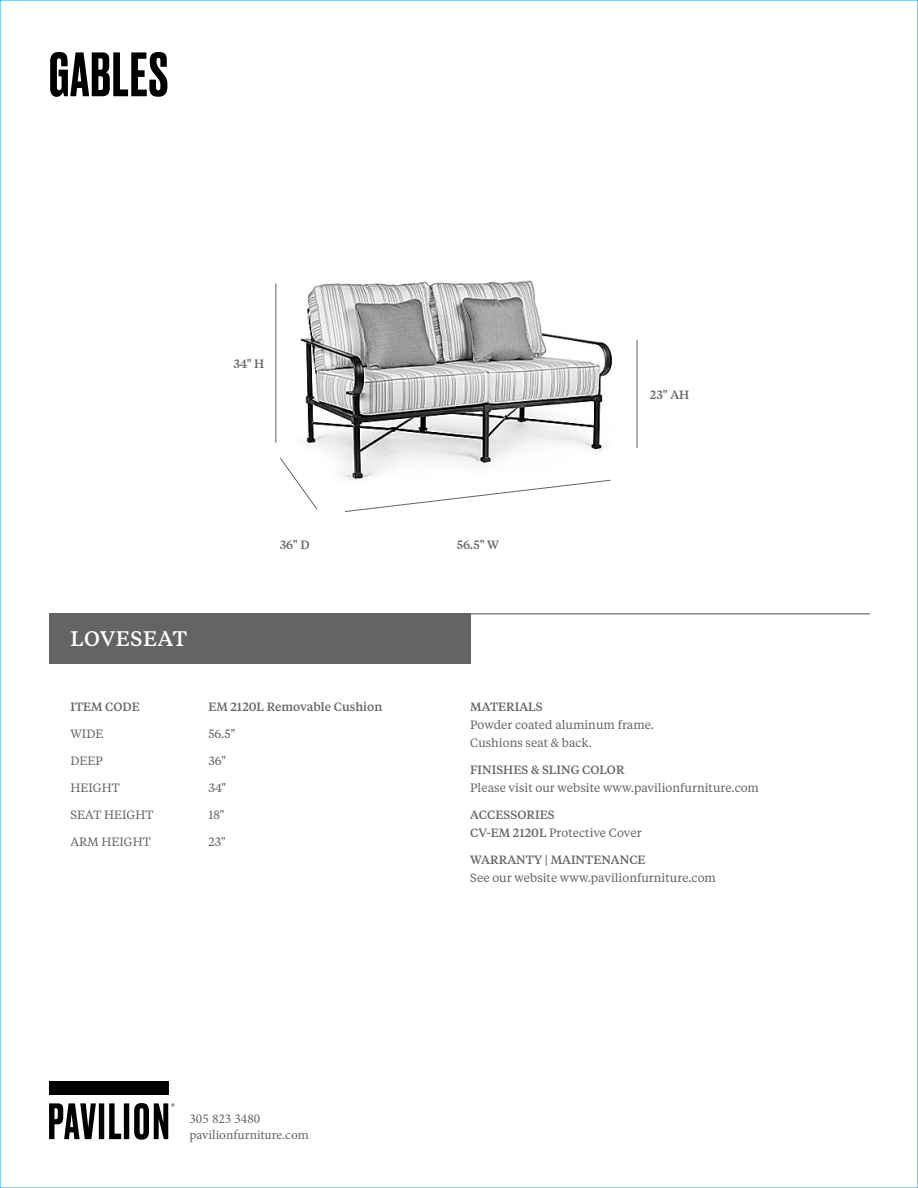
<style>
.page{position:relative;width:918px;height:1188px;background:#fff}
.page>*{position:absolute;margin:0;border:0;box-sizing:border-box;transform-origin:0 0}
.t1{font:500 58.95px "Druk";letter-spacing:.025em;color:#000}
.t2{font:500 21px "Tiempos Text";letter-spacing:.025em;color:#fff}
.t3{font:13.5px/16.2px "Minion Pro";color:#636466}
.t4{font:12px/18px "Tiempos Text";color:#636466}
.t5{font:500 12px/18px "Tiempos Text";color:#636466}
.s1{font-weight:400}
</style>
<div class="page">
<img style="left:275px;top:280px;width:337px;height:199px">
<div style="left:49px;top:613px;width:421px;height:51px;background:#636466"></div>
<div style="left:49px;top:1081px;width:119px;height:14px;background:#000"></div>
<svg style="left:49px;top:1103px;width:125px;height:37px"></svg>
<hr style="left:49px;top:613px;width:821px;height:1px;background:#636466">
<hr style="left:637px;top:340px;width:1px;height:108px;background:#636466">
<hr style="left:275px;top:284px;width:1px;height:159px;background:#636466">
<svg style="left:345px;top:479px;width:266px;height:33px"></svg>
<svg style="left:279px;top:457px;width:39px;height:53px"></svg>
<h1 class="t1" style="left:49px;top:34px;width:121px">GABLES</h1>
<p class="t5" style="left:233px;top:354px;width:32px">34" H</p>
<h2 class="t2" style="left:70px;top:624px;width:118px">LOVESEAT</h2>
<p class="t5" style="left:280px;top:535px;width:32px">36" D</p>
<p class="t5" style="left:457px;top:535px;width:44px">56.5" W</p>
<p class="t5" style="left:650px;top:385px;width:41px">23" AH</p>
<p class="t5" style="left:70px;top:697px;width:71px">ITEM CODE</p>
<p class="t5" style="left:208px;top:697px;width:175px">EM 2120L Removable Cushion</p>
<p class="t4" style="left:70px;top:724px;width:35px">WIDE</p>
<p class="t4" style="left:208px;top:724px;width:29px">56.5"</p>
<p class="t4" style="left:70px;top:751px;width:34px">DEEP</p>
<p class="t4" style="left:208px;top:751px;width:19px">36"</p>
<p class="t4" style="left:70px;top:778px;width:51px">HEIGHT</p>
<p class="t4" style="left:208px;top:778px;width:19px">34"</p>
<p class="t4" style="left:70px;top:805px;width:84px">SEAT HEIGHT</p>
<p class="t4" style="left:208px;top:805px;width:18px">18"</p>
<p class="t4" style="left:70px;top:832px;width:82px">ARM HEIGHT</p>
<p class="t4" style="left:208px;top:832px;width:19px">23"</p>
<p class="t5" style="left:470px;top:697px;width:74px">MATERIALS</p>
<p class="t4" style="left:470px;top:715px;width:186px">Powder coated aluminum frame.<br>Cushions seat &amp; back.</p>
<p class="t5" style="left:470px;top:760px;width:156px">FINISHES &amp; SLING COLOR</p>
<p class="t4" style="left:470px;top:778px;width:290px">Please visit our website www.pavilionfurniture.com</p>
<p class="t5" style="left:470px;top:805px;width:173px">ACCESSORIES<br>CV-EM 2120L <span class="s1">Protective Cover</span></p>
<p class="t5" style="left:470px;top:850px;width:177px">WARRANTY | MAINTENANCE</p>
<p class="t4" style="left:470px;top:868px;width:247px">See our website www.pavilionfurniture.com</p>
<p class="t3" style="left:189px;top:1111px;width:121px">305 823 3480 pavilionfurniture.com</p>
</div>
